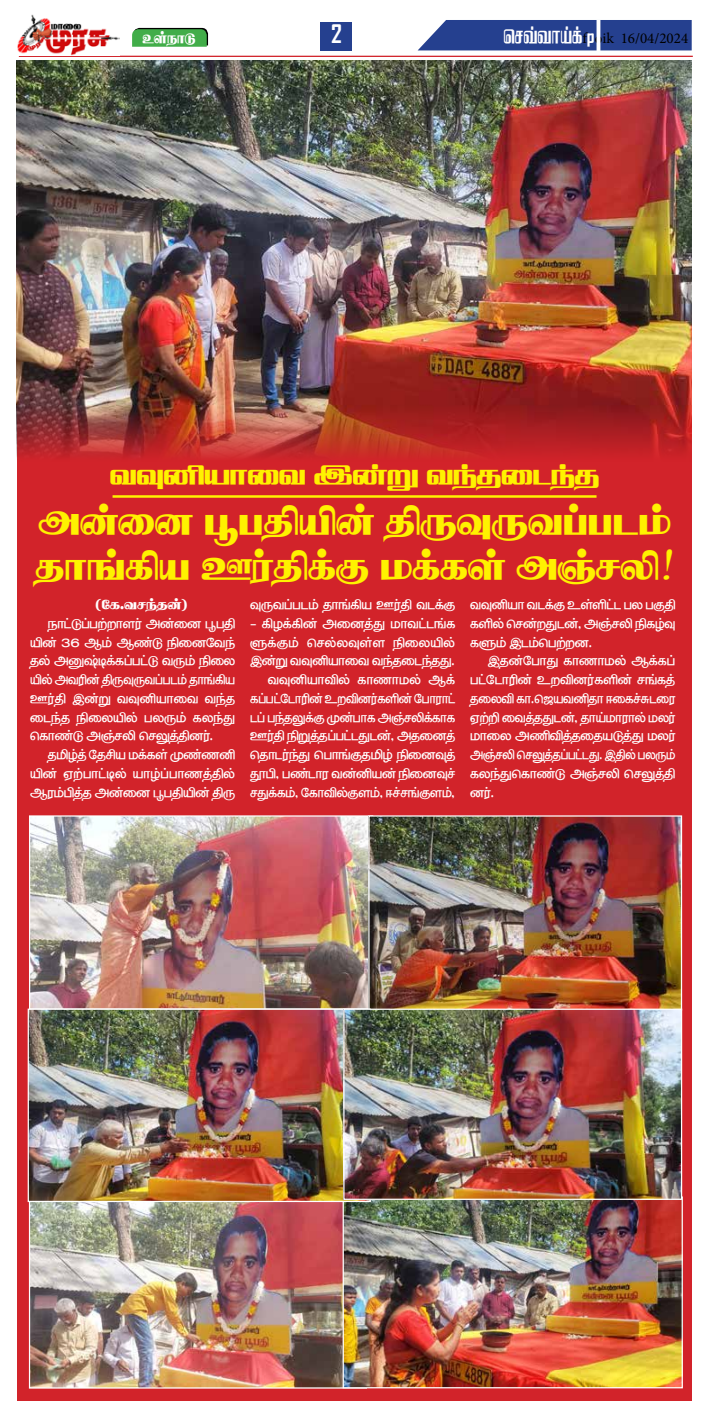
<style>
.page{position:relative;width:709px;height:1418px;background:#fff}
.page>*{position:absolute;margin:0;border:0;box-sizing:border-box;transform-origin:0 0}
.t1{font:48.75px/45px "NC Thevan";letter-spacing:-.005em;color:#fff200}
.t2{font:36.25px "NC Tharsha";letter-spacing:-.005em;color:#fff200}
.t3{font:700 24.5px "Agency FB";color:#fff}
.t4{font:19.25px "NC Thevan";color:#fff;scale:.85 1}
.t5{font:19.25px "NC Thevan";color:#fff}
.t6{font:17.5px/18.8px "NC Tsunami 10";letter-spacing:-.005em;color:#fff;text-align:justify}
.t7{font:17.5px "NC Thevan";letter-spacing:-.005em;color:#fff}
.t8{font:15px "Minion Pro";color:#000}
.s1{font-family:"NC Mohan";font-size:31.25px;color:#fff}
.s2{font-family:"Agency FB";font-weight:700;font-size:19.25px;color:#fff}
</style>
<div class="page">
<hr style="left:19px;top:56px;width:674px;height:1px;background:#d2232a">
<svg style="left:132px;top:28px;width:76px;height:19px"></svg>
<div style="left:320px;top:23px;width:31px;height:28px;background:#25408f"></div>
<img style="left:18px;top:14px;width:101px;height:41px">
<div style="left:418px;top:20px;width:273px;height:30px;background:#25408f"></div>
<svg style="left:596px;top:20px;width:4px;height:31px"></svg>
<div style="left:17px;top:60px;width:674px;height:1340px;background:#d2232a"></div>
<img style="left:17px;top:60px;width:674px;height:398px">
<hr style="left:112px;top:495px;width:484px;height:3px;background:#fff200">
<img style="left:31px;top:817px;width:337px;height:190px">
<div style="left:29px;top:815px;width:344px;height:194px;border:1px solid #fff"></div>
<img style="left:370px;top:817px;width:310px;height:191px">
<div style="left:368px;top:815px;width:314px;height:195px;border:1px solid #fff"></div>
<img style="left:31px;top:1202px;width:311px;height:184px">
<img style="left:344px;top:1199px;width:337px;height:187px">
<div style="left:342px;top:1196px;width:341px;height:192px;border:1px solid #fff"></div>
<img style="left:30px;top:1010px;width:339px;height:190px">
<div style="left:28px;top:1008px;width:343px;height:194px;border:1px solid #fff"></div>
<img style="left:345px;top:1010px;width:335px;height:187px">
<div style="left:343px;top:1008px;width:339px;height:191px;border:1px solid #fff"></div>
<p class="t4" style="left:142px;top:29px;width:64px">c ;ehL</p>
<h3 class="t3" style="left:331px;top:19px;width:12px">2</h3>
<p class="t8" style="left:503px;top:28px;width:186px"><span class="s1">nrt;tha;f;</span>f<span class="s2">p</span>oik 16/04/2024</p>
<p class="t5" style="left:139px;top:29px;width:64px">cs hL</p>
<h2 class="t2" style="left:110px;top:457px;width:491px">tTdpahit ,d;W te;jile;j</h2>
<h1 class="t1" style="left:35px;top:499px;width:641px">md;id G+gjpapd; jpUTUtg;glk; jhq;fpa Cu;jpf;F kf;fs; mQ;ryp!</h1>
<p class="t7" style="left:96px;top:596px;width:93px">(Nf.tre;jd;)</p>
<p class="t6" style="left:30px;top:614px;width:207px;text-indent:18px">ehl;Lg;gw;whsu; md;id G+gjp apd; 36 Mk; Mz;L epidNte; jy; mD\;bf;fg;gl;L tUk; epiy apy; mtupd; jpUTUtg;glk; jhq;fpa Cu;jp ,d;W tTdpahit te;j ile;j epiyapy; gyUk; fye;J nfhz;L mQ;ryp nrYj;jpdu;.</p>
<p class="t6" style="left:30px;top:745px;width:207px;text-indent:18px">jkpo;j; Njrpa kf;fs; Kz;zdp apd; Vw;ghl;by; aho;g;ghzj;jpy; Muk;gpj;j md;id G+gjpapd; jpU</p>
<p class="t6" style="left:250px;top:595px;width:207px">TUtg;glk; jhq;fpa Cu;jp tlf;F</p>
<p class="t6" style="left:250px;top:614px;width:207px;text-align:right">- fpof;fpd; midj;J khtl;lq;f<br>Sf;Fk; nry;yTs;s epiyapy; ,d;W tTdpahit te;jile;jJ. tTdpahtpy; fhzhky; Mf; fg;gl;Nlhupd; cwtpdu;fspd; Nghuhl; lg; ge;jYf;F Kd;ghf mQ;rypf;fhf<br>Cu;jp epWj;jg;gl;lJld;&gt; mjidj; njhlu;e;J nghq;Fjkpo; epidTj;<br>J}gp&gt; gz;lhu td;dpad; epidTr; rJf;fk;&gt; Nfhtpy;Fsk;&gt; &lt;r;rq;Fsk;&gt;</p>
<p class="t6" style="left:470px;top:595px;width:207px">tTdpah tlf;F cs;spl;l gy gFjp fspy; nrd;wJld;&gt; mQ;ryp epfo;T fSk; ,lk;ngw;wd.</p>
<p class="t6" style="left:470px;top:652px;width:207px;text-indent:18px">,jd;NghJ fhzhky; Mf;fg; gl;Nlhupd; cwtpdu;fspd; rq;fj; jiytp fh.n[atdpjh &lt;ifr;Rliu Vw;wp itj;jJld;&gt; jha;khuhy; kyu; khiy mzptpj;jijaLj;J kyu; mQ;ryp nrYj;jg;gl;lJ. ,jpy; gyUk; fye;Jnfhz;L mQ;ryp nrYj;jp du;.</p>
</div>
